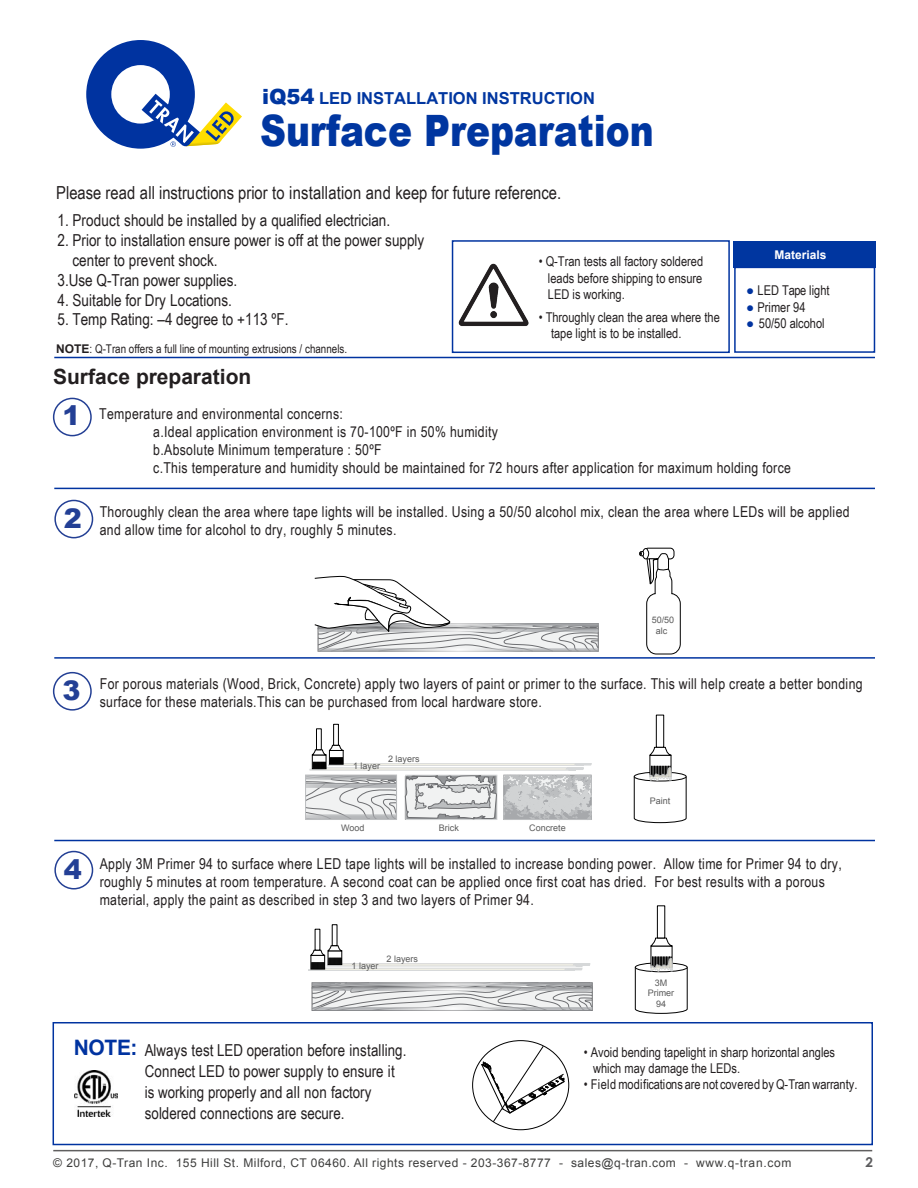
<style>
.page{position:relative;width:918px;height:1188px;background:#fff}
.page>*{position:absolute;margin:0;border:0;box-sizing:border-box;transform-origin:0 0}
.t1{font:900 43.35px "Arial";color:#0036a0;scale:.83 1}
.t2{font:900 27px "Arial";color:#233f95}
.t3{font:700 21px "Arial";letter-spacing:-.005em;color:#231f20}
.t4{font:18px "Arial Narrow";color:#231f20}
.t5{font:16.5px/21px "Arial Narrow";color:#231f20}
.t6{font:700 16.5px "Arial";color:#0036a0}
.t7{font:15px/18px "Arial Narrow";letter-spacing:.02em;color:#231f20}
.t8{font:13.5px/16.2px "Arial Narrow";color:#231f20}
.t9{font:700 13.5px "Century Gothic";color:#5c5c5e}
.t10{font:12px "Arial";letter-spacing:.04em;color:#3e3e3d}
.t11{font:12px "Arial Narrow";color:#231f20}
.t12{font:700 12px "Arial";color:#fff}
.t13{font:9px/10.8px "Arial";color:#5a5a5a;text-align:center}
.s1{font-weight:900;font-size:21px}
.s2{font-family:"Arial";font-weight:700}
.s3{color:#0033a0}
.s4{font-family:"Arial";font-weight:700;font-size:21.3px;color:#0033a0}
</style>
<div class="page">
<div style="left:86px;top:40px;width:109px;height:109px;background:#0033a0;border-radius:50%"></div>
<div style="left:111px;top:65px;width:59px;height:59px;background:#fff;border-radius:50%"></div>
<svg style="left:142px;top:94px;width:100px;height:53px"></svg>
<hr style="left:54px;top:357px;width:821px;height:1px;background:#0033a0">
<hr style="left:54px;top:488px;width:821px;height:1px;background:#0033a0">
<hr style="left:54px;top:657px;width:821px;height:2px;background:#0033a0">
<hr style="left:54px;top:840px;width:821px;height:1px;background:#0033a0">
<div style="left:734px;top:241px;width:142px;height:26px;background:#0036a0"></div>
<div style="left:734px;top:267px;width:141px;height:86px;border:2px solid #0033a0"></div>
<img style="left:458px;top:263px;width:71px;height:63px">
<div style="left:452px;top:240px;width:278px;height:113px;border:2px solid #0033a0"></div>
<hr style="left:53px;top:1150px;width:819px;height:1px;background:#605f5f">
<div style="left:53px;top:1022px;width:820px;height:123px;border:2px solid #0033a0"></div>
<svg style="left:481px;top:1045px;width:84px;height:78px"></svg>
<img style="left:74px;top:1070px;width:44px;height:46px">
<svg style="left:639px;top:547px;width:42px;height:108px"></svg>
<svg style="left:649px;top:747px;width:23px;height:9px"></svg>
<div style="left:656px;top:715px;width:8px;height:33px;background:#fff;border:1px solid #000"></div>
<svg style="left:634px;top:766px;width:53px;height:57px"></svg>
<svg style="left:316px;top:729px;width:5px;height:16px"></svg>
<svg style="left:334px;top:724px;width:5px;height:21px"></svg>
<svg style="left:650px;top:937px;width:23px;height:10px"></svg>
<div style="left:657px;top:905px;width:8px;height:33px;background:#fff;border:1px solid #000"></div>
<svg style="left:635px;top:957px;width:53px;height:57px"></svg>
<svg style="left:315px;top:929px;width:5px;height:16px"></svg>
<svg style="left:308px;top:945px;width:282px;height:26px"></svg>
<svg style="left:332px;top:925px;width:5px;height:21px"></svg>
<div style="left:53px;top:398px;width:39px;height:38px;border:2px solid #233f94;border-radius:50%"></div>
<div style="left:54px;top:500px;width:39px;height:38px;border:2px solid #233f94;border-radius:50%"></div>
<div style="left:53px;top:672px;width:39px;height:39px;border:2px solid #233f94;border-radius:50%"></div>
<div style="left:54px;top:851px;width:39px;height:39px;border:2px solid #233f94;border-radius:50%"></div>
<svg style="left:312px;top:982px;width:281px;height:29px"></svg>
<svg style="left:312px;top:988px;width:280px;height:3px"></svg>
<svg style="left:312px;top:983px;width:280px;height:3px"></svg>
<svg style="left:312px;top:1008px;width:280px;height:2px"></svg>
<svg style="left:314px;top:575px;width:285px;height:84px"></svg>
<svg style="left:306px;top:745px;width:286px;height:76px"></svg>
<p class="t6" style="left:262px;top:87px;width:334px"><span class="s1">iQ54</span> LED INSTALLATION INSTRUCTION</p>
<h1 class="t1" style="left:260px;top:99px;width:476px">Surface Preparation</h1>
<p class="t4" style="left:56px;top:179px;width:506px">Please read all instructions prior to installation and keep for future reference.</p>
<p class="t5" style="left:58px;top:209px;width:334px">1. Product should be installed by a qualified electrician.</p>
<p class="t5" style="left:57px;top:229px;width:368px">2. Prior to installation ensure power is off at the power supply</p>
<p class="t5" style="left:73px;top:249px;width:147px">center to prevent shock.</p>
<p class="t5" style="left:57px;top:269px;width:181px">3.Use Q-Tran power supplies.</p>
<p class="t5" style="left:57px;top:289px;width:176px">4. Suitable for Dry Locations.</p>
<p class="t5" style="left:57px;top:308px;width:232px">5. Temp Rating: –4 degree to +113 ºF.</p>
<p class="t11" style="left:56px;top:340px;width:292px"><span class="s2">NOTE</span>: Q-Tran offers a full line of mounting extrusions / channels.</p>
<p class="t8" style="left:548px;top:253px;width:157px;text-align:justify;text-indent:-9px">• Q-Tran tests all factory soldered leads before shipping to ensure LED is working.</p>
<p class="t8" style="left:551px;top:309px;width:170px;text-indent:-12px">• Throughly clean the area where the tape light is to be installed.</p>
<p class="t12" style="left:775px;top:246px;width:54px">Materials</p>
<p class="t8" style="left:746px;top:282px;width:85px"><span class="s3">●</span> LED Tape light</p>
<p class="t8" style="left:746px;top:298px;width:61px"><span class="s3">●</span> Primer 94</p>
<p class="t8" style="left:746px;top:314px;width:80px"><span class="s3">●</span> 50/50 alcohol</p>
<h3 class="t3" style="left:53px;top:362px;width:199px">Surface preparation</h3>
<p class="t7" style="left:153px;top:404px;width:639px;text-indent:-54px">Temperature and environmental concerns:<br>a.Ideal application environment is 70-100ºF in 50% humidity<br>b.Absolute Minimum temperature : 50ºF<br>c.This temperature and humidity should be maintained for 72 hours after application for maximum holding force</p>
<h2 class="t2" style="left:62px;top:396px;width:20px">1</h2>
<h2 class="t2" style="left:64px;top:498px;width:20px">2</h2>
<p class="t7" style="left:100px;top:502px;width:751px">Thoroughly clean the area where tape lights will be installed. Using a 50/50 alcohol mix, clean the area where LEDs will be applied and allow time for alcohol to dry, roughly 5 minutes.</p>
<h2 class="t2" style="left:62px;top:670px;width:20px">3</h2>
<h2 class="t2" style="left:64px;top:849px;width:20px">4</h2>
<p class="t13" style="left:652px;top:614px;width:24px">50/50 alc</p>
<p class="t7" style="left:100px;top:674px;width:764px">For porous materials (Wood, Brick, Concrete) apply two layers of paint or primer to the surface. This will help create a better bonding surface for these materials.This can be purchased from local hardware store.</p>
<p class="t13" style="left:353px;top:760px;width:29px">1 layer</p>
<p class="t13" style="left:388px;top:753px;width:33px">2 layers</p>
<p class="t13" style="left:341px;top:823px;width:25px">Wood</p>
<p class="t13" style="left:439px;top:823px;width:21px">Brick</p>
<p class="t13" style="left:529px;top:823px;width:38px">Concrete</p>
<p class="t13" style="left:650px;top:796px;width:22px">Paint</p>
<p class="t7" style="left:100px;top:854px;width:744px">Apply 3M Primer 94 to surface where LED tape lights will be installed to increase bonding power. Allow time for Primer 94 to dry, roughly 5 minutes at room temperature. A second coat can be applied once first coat has dried. For best results with a porous material, apply the paint as described in step 3 and two layers of Primer 94.</p>
<p class="t13" style="left:352px;top:961px;width:29px">1 layer</p>
<p class="t13" style="left:387px;top:954px;width:33px">2 layers</p>
<p class="t13" style="left:648px;top:977px;width:28px">3M<br>Primer<br>94</p>
<p class="t5" style="left:145px;top:1039px;width:263px;text-indent:-71px"><span class="s4">NOTE:</span> Always test LED operation before installing.<br>Connect LED to power supply to ensure it is working properly and all non factory soldered connections are secure.</p>
<p class="t8" style="left:593px;top:1043px;width:244px;text-indent:-9px">• Avoid bending tapelight in sharp horizontal angles which may damage the LEDs.</p>
<p class="t8" style="left:584px;top:1076px;width:275px">• Fieldmodifications are not covered byQ-Tranwarranty.</p>
<p class="t10" style="left:53px;top:1154px;width:740px">© 2017, Q-Tran Inc. 155 Hill St. Milford, CT 06460. All rights reserved - 203-367-8777 - sales@q-tran.com - www.q-tran.com</p>
<p class="t9" style="left:866px;top:1151px;width:9px">2</p>
</div>
